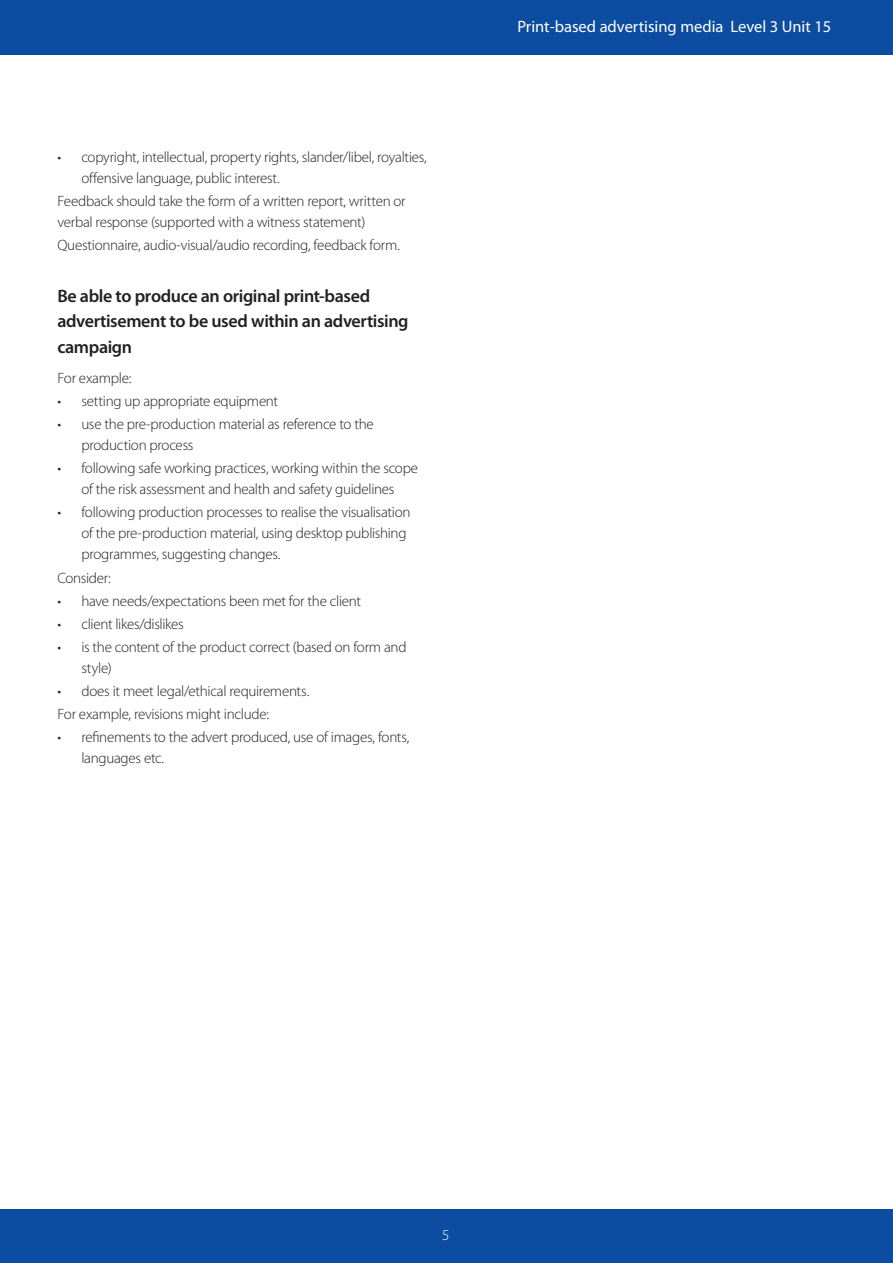
<style>
.page{position:relative;width:893px;height:1263px;background:#fff}
.page>*{position:absolute;margin:0;border:0;box-sizing:border-box;transform-origin:0 0}
.body{font:600 18px/25.8px "Myriad Pro";letter-spacing:-.02em;color:#231f20}
.t1{font:16.5px "Myriad Pro";color:#fff}
.body-2{font:300 15px/21px "Myriad Pro";letter-spacing:-.02em;color:#231f20}
.t2{font:300 15px "Myriad Pro";color:#fff}
</style>
<div class="page">
<div style="left:0;top:1209px;width:893px;height:54px;background:#0d4da1"></div>
<div style="left:0;top:0;width:893px;height:54px;background:#0d4da1"></div>
<p class="body-2" style="left:81px;top:147px;width:347px;text-indent:-24px">• copyright, intellectual, property rights, slander/libel, royalties, offensive language, public interest.</p>
<p class="body-2" style="left:57px;top:191px;width:350px">Feedback should take the form of a written report, written or verbal response (supported with a witness statement)</p>
<p class="body-2" style="left:57px;top:235px;width:344px">Questionnaire, audio-visual/audio recording, feedback form.</p>
<p class="body" style="left:57px;top:282px;width:353px">Be able to produce an original print-based advertisement to be used within an advertising campaign</p>
<p class="body-2" style="left:57px;top:368px;width:75px">For example:</p>
<p class="body-2" style="left:57px;top:391px;width:222px">• setting up appropriate equipment</p>
<p class="body-2" style="left:81px;top:414px;width:294px;text-indent:-24px">• use the pre-production material as reference to the production process</p>
<p class="body-2" style="left:57px;top:458px;width:362px;text-align:center">• following safe working practices, working within the scope of the risk assessment and health and safety guidelines</p>
<p class="body-2" style="left:81px;top:502px;width:331px;text-indent:-24px">• following production processes to realise the visualisation of the pre-production material, using desktop publishing programmes, suggesting changes.</p>
<p class="body-2" style="left:57px;top:567px;width:55px">Consider:</p>
<p class="body-2" style="left:57px;top:590px;width:305px">• have needs/expectations been met for the client</p>
<p class="body-2" style="left:57px;top:613px;width:128px">• client likes/dislikes</p>
<p class="body-2" style="left:81px;top:637px;width:327px;text-indent:-24px">• is the content of the product correct (based on form and style)</p>
<p class="body-2" style="left:57px;top:681px;width:253px">• does it meet legal/ethical requirements.</p>
<p class="body-2" style="left:57px;top:704px;width:213px">For example, revisions might include:</p>
<p class="body-2" style="left:81px;top:727px;width:330px;text-indent:-24px">• refinements to the advert produced, use of images, fonts, languages etc.</p>
<p class="t1" style="left:517px;top:17px;width:315px">Print-based advertising media Level 3 Unit 15</p>
<p class="t2" style="left:442px;top:1226px;width:9px">5</p>
</div>
